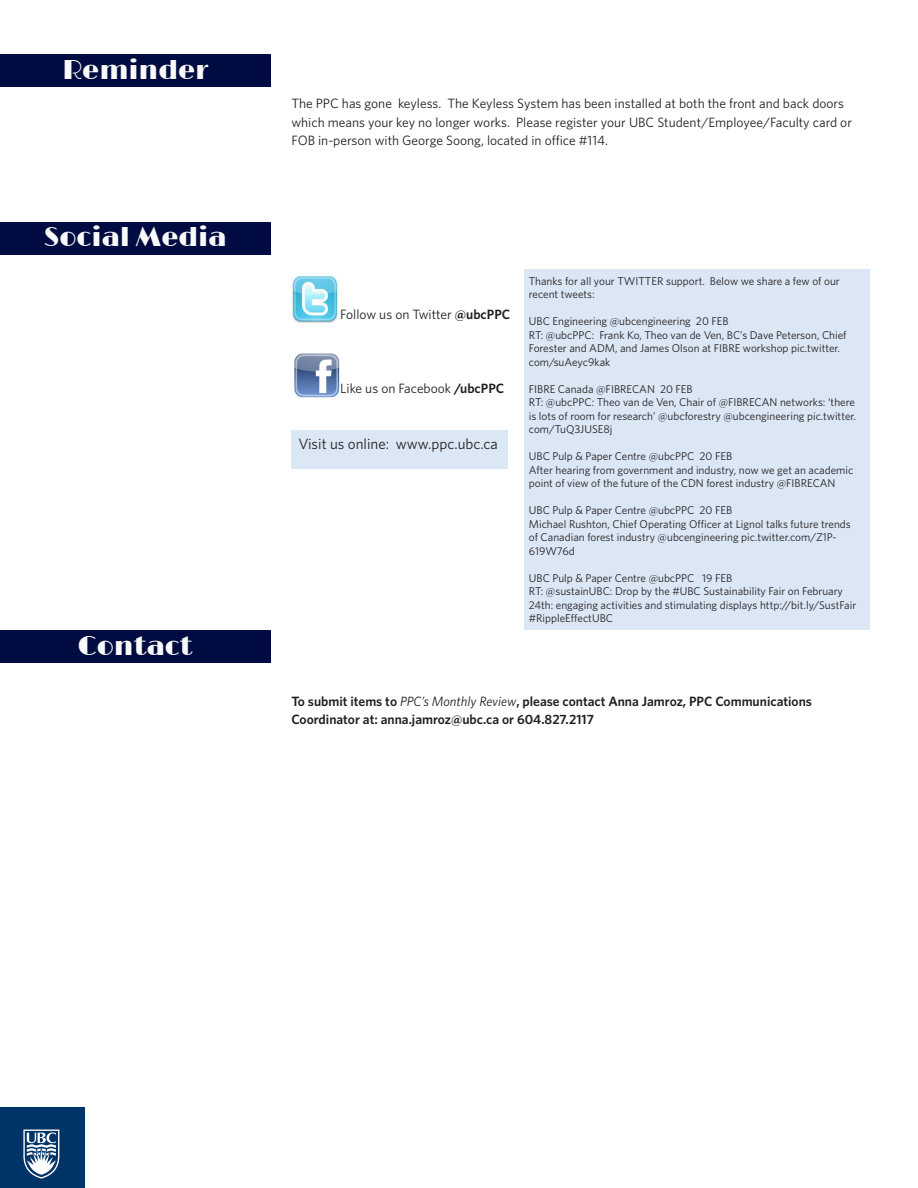
<style>
.page{position:relative;width:918px;height:1188px;background:#fff}
.page>*{position:absolute;margin:0;border:0;box-sizing:border-box;transform-origin:0 0}
.t1{font:27px "Limelight";color:#fafafa}
.t2{font:15px "Whitney";color:#231f20}
.t3{font:13.5px/18.8px "Whitney";color:#231f20}
.t4{font:600 13.5px/18.8px "Whitney";color:#231f20}
.t5{font:11.25px/13.5px "Whitney";color:#231f20}
.s1{font-weight:600}
.s2{font-weight:400;font-style:italic}
</style>
<div class="page">
<div style="left:524px;top:270px;width:345px;height:360px;background:#dbe7f5"></div>
<div style="left:291px;top:431px;width:217px;height:38px;background:#dbe7f5"></div>
<div style="left:0;top:1107px;width:85px;height:81px;background:#003367"></div>
<svg style="left:23px;top:1130px;width:36px;height:49px"></svg>
<div style="left:0;top:222px;width:270px;height:32px;background:#000c41"></div>
<img style="left:292px;top:276px;width:47px;height:47px">
<img style="left:294px;top:353px;width:46px;height:45px">
<div style="left:0;top:630px;width:270px;height:32px;background:#000c41"></div>
<div style="left:0;top:54px;width:270px;height:32px;background:#000c41"></div>
<p class="t1" style="left:62px;top:54px;width:147px">Reminder</p>
<p class="t1" style="left:44px;top:222px;width:185px">Social Media</p>
<p class="t1" style="left:78px;top:630px;width:116px">Contact</p>
<p class="t3" style="left:291px;top:94px;width:562px">The PPC has gone keyless. The Keyless System has been installed at both the front and back doors which means your key no longer works. Please register your UBC Student/Employee/Faculty card or<br>FOB in-person with George Soong, located in office #114.</p>
<p class="t3" style="left:340px;top:305px;width:172px">Follow us on Twitter <span class="s1">@ubcPPC</span></p>
<p class="t3" style="left:340px;top:378px;width:165px">Like us on Facebook <span class="s1">/ubcPPC</span></p>
<p class="t2" style="left:298px;top:434px;width:201px">Visit us online: www.ppc.ubc.ca</p>
<p class="t5" style="left:529px;top:274px;width:312px">Thanks for all your TWITTER support. Below we share a few of our recent tweets:</p>
<p class="t5" style="left:529px;top:314px;width:319px">UBC Engineering @ubcengineering 20 FEB<br>RT: @ubcPPC: Frank Ko, Theo van de Ven, BC’s Dave Peterson, Chief Forester and ADM, and James Olson at FIBRE workshop pic.twitter. com/suAeyc9kak</p>
<p class="t5" style="left:529px;top:382px;width:329px">FIBRE Canada @FIBRECAN 20 FEB<br>RT: @ubcPPC: Theo van de Ven, Chair of @FIBRECAN networks: ‘there is lots of room for research’ @ubcforestry @ubcengineering pic.twitter. com/TuQ3JUSE8j</p>
<p class="t5" style="left:529px;top:449px;width:205px">UBC Pulp &amp; Paper Centre @ubcPPC 20 FEB</p>
<p class="t5" style="left:529px;top:463px;width:326px">After hearing from government and industry, now we get an academic point of view of the future of the CDN forest industry @FIBRECAN</p>
<p class="t5" style="left:529px;top:503px;width:205px">UBC Pulp &amp; Paper Centre @ubcPPC 20 FEB</p>
<p class="t5" style="left:529px;top:517px;width:323px">Michael Rushton, Chief Operating Officer at Lignol talks future trends of Canadian forest industry @ubcengineering pic.twitter.com/Z1P-<br>619W76d</p>
<p class="t5" style="left:529px;top:571px;width:329px">UBC Pulp &amp; Paper Centre @ubcPPC 19 FEB<br>RT: @sustainUBC: Drop by the #UBC Sustainability Fair on February 24th: engaging activities and stimulating displays http://bit.ly/SustFair #RippleEffectUBC</p>
<p class="t4" style="left:291px;top:691px;width:522px">To submit items to <span class="s2">PPC’s Monthly Review</span>, please contact Anna Jamroz, PPC Communications<br>Coordinator at: anna.jamroz@ubc.ca or 604.827.2117</p>
</div>
